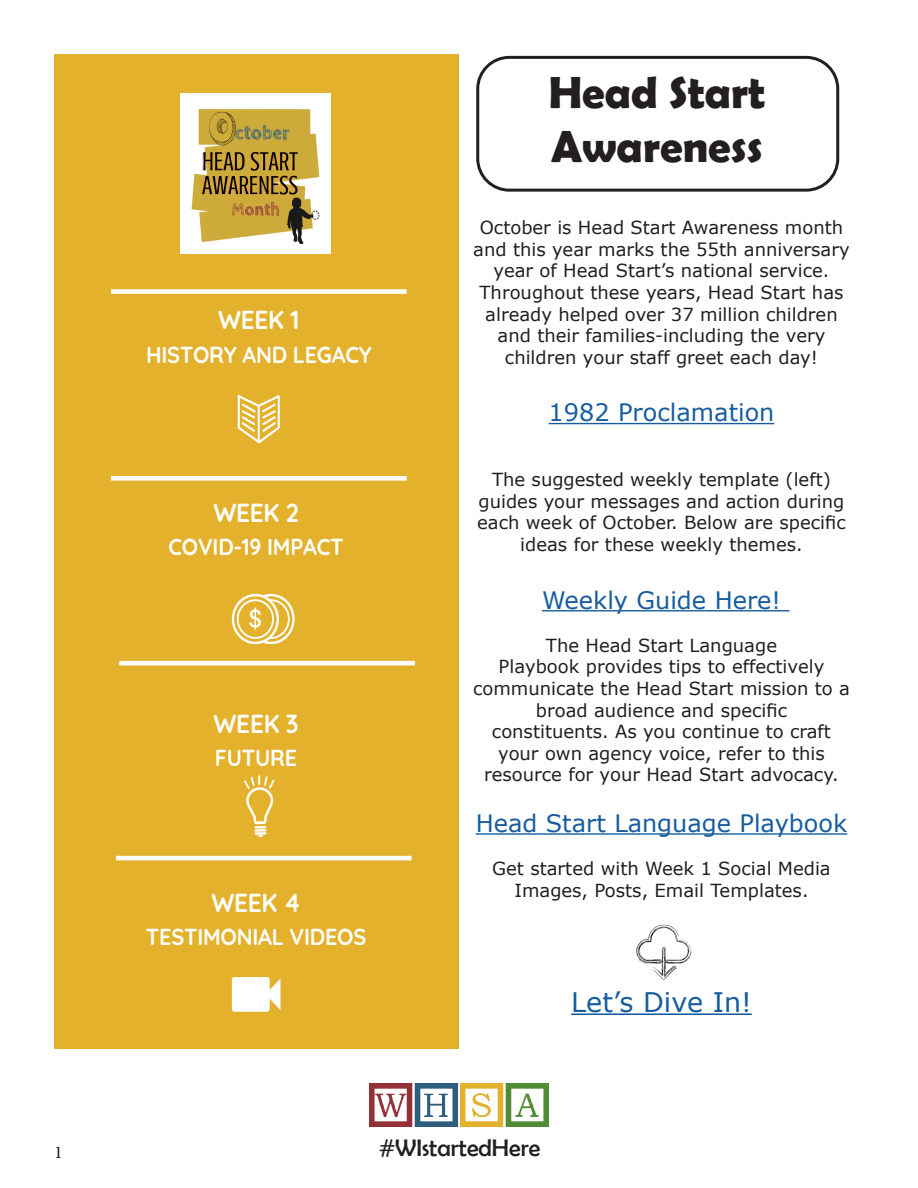
<style>
.page{position:relative;width:918px;height:1188px;background:#fff}
.page>*{position:absolute;margin:0;border:0;box-sizing:border-box;transform-origin:0 0}
.t1{font:700 45px "Berlin Sans FB Demi";color:#231f20}
.t2{font:27px "MS Reference Sans Serif";color:#175d9e}
.t3{font:700 25.95px "Quicksand";letter-spacing:-.01em;color:#fff;scale:.94 1}
.t4{font:24px "MS Reference Sans Serif";color:#175d9e}
.t5{font:24px "Berlin Sans FB";color:#231f20}
.t6{font:700 23.1px "Quicksand";letter-spacing:-.01em;color:#fff;scale:.94 1}
.t7{font:18px/21.6px "MS Reference Sans Serif";color:#231f20;text-align:center}
.t8{font:18px "Minion Pro";color:#231f20}
</style>
<div class="page">
<hr style="left:549px;top:423px;width:225px;height:1px;background:#175d9e">
<hr style="left:542px;top:610px;width:247px;height:1px;background:#175d9e">
<hr style="left:476px;top:833px;width:371px;height:2px;background:#175d9e">
<hr style="left:571px;top:1013px;width:181px;height:2px;background:#175d9e">
<div style="left:54px;top:54px;width:405px;height:994px;background:#e3b12c"></div>
<svg style="left:238px;top:395px;width:42px;height:48px"></svg>
<svg style="left:232px;top:594px;width:63px;height:50px"></svg>
<svg style="left:119px;top:661px;width:296px;height:4px"></svg>
<svg style="left:111px;top:476px;width:296px;height:5px"></svg>
<svg style="left:116px;top:856px;width:296px;height:4px"></svg>
<svg style="left:111px;top:289px;width:296px;height:5px"></svg>
<svg style="left:244px;top:775px;width:31px;height:62px"></svg>
<svg style="left:232px;top:977px;width:48px;height:35px;background:#fcf6e8"></svg>
<img style="left:180px;top:94px;width:150px;height:160px">
<div style="left:476px;top:56px;width:363px;height:136px;border:3px solid #231f20;border-radius:32px"></div>
<img style="left:369px;top:1083px;width:180px;height:43px">
<img style="left:636px;top:924px;width:56px;height:56px">
<p class="t3" style="left:218px;top:299px;width:88px">WEEK 1</p>
<p class="t6" style="left:146px;top:335px;width:242px">HISTORY AND LEGACY</p>
<p class="t3" style="left:213px;top:491px;width:92px">WEEK 2</p>
<p class="t6" style="left:169px;top:528px;width:188px">COVID-19 IMPACT</p>
<p class="t3" style="left:214px;top:703px;width:92px">WEEK 3</p>
<p class="t6" style="left:215px;top:739px;width:89px">FUTURE</p>
<p class="t3" style="left:211px;top:881px;width:97px">WEEK 4</p>
<p class="t6" style="left:146px;top:917px;width:236px">TESTIMONIAL VIDEOS</p>
<p class="t1" style="left:549px;top:66px;width:218px">Head Start</p>
<p class="t1" style="left:551px;top:120px;width:213px">Awareness</p>
<p class="t7" style="left:473px;top:216px;width:378px">October is Head Start Awareness month and this year marks the 55th anniversary year of Head Start’s national service.<br>Throughout these years, Head Start has already helped over 37 million children and their families-including the very children your staff greet each day!</p>
<p class="t4" style="left:549px;top:397px;width:227px">1982 Proclamation</p>
<p class="t7" style="left:477px;top:468px;width:370px">The suggested weekly template (left) guides your messages and action during each week of October. Below are specific ideas for these weekly themes.</p>
<p class="t4" style="left:542px;top:585px;width:241px">Weekly Guide Here!</p>
<p class="t7" style="left:546px;top:634px;width:233px">The Head Start Language</p>
<p class="t7" style="left:499px;top:656px;width:327px">Playbook provides tips to effectively</p>
<p class="t7" style="left:473px;top:677px;width:378px">communicate the Head Start mission to a broad audience and specific</p>
<p class="t7" style="left:484px;top:720px;width:356px">constituents. As you continue to craft your own agency voice, refer to this resource for your Head Start advocacy.</p>
<p class="t4" style="left:476px;top:808px;width:373px">Head Start Language Playbook</p>
<p class="t7" style="left:492px;top:857px;width:340px">Get started with Week 1 Social Media</p>
<p class="t7" style="left:514px;top:879px;width:296px">Images, Posts, Email Templates.</p>
<p class="t2" style="left:571px;top:985px;width:182px">Let’s Dive In!</p>
<p class="t8" style="left:54px;top:1141px;width:10px">1</p>
<p class="t5" style="left:379px;top:1134px;width:163px">#WIstartedHere</p>
</div>
